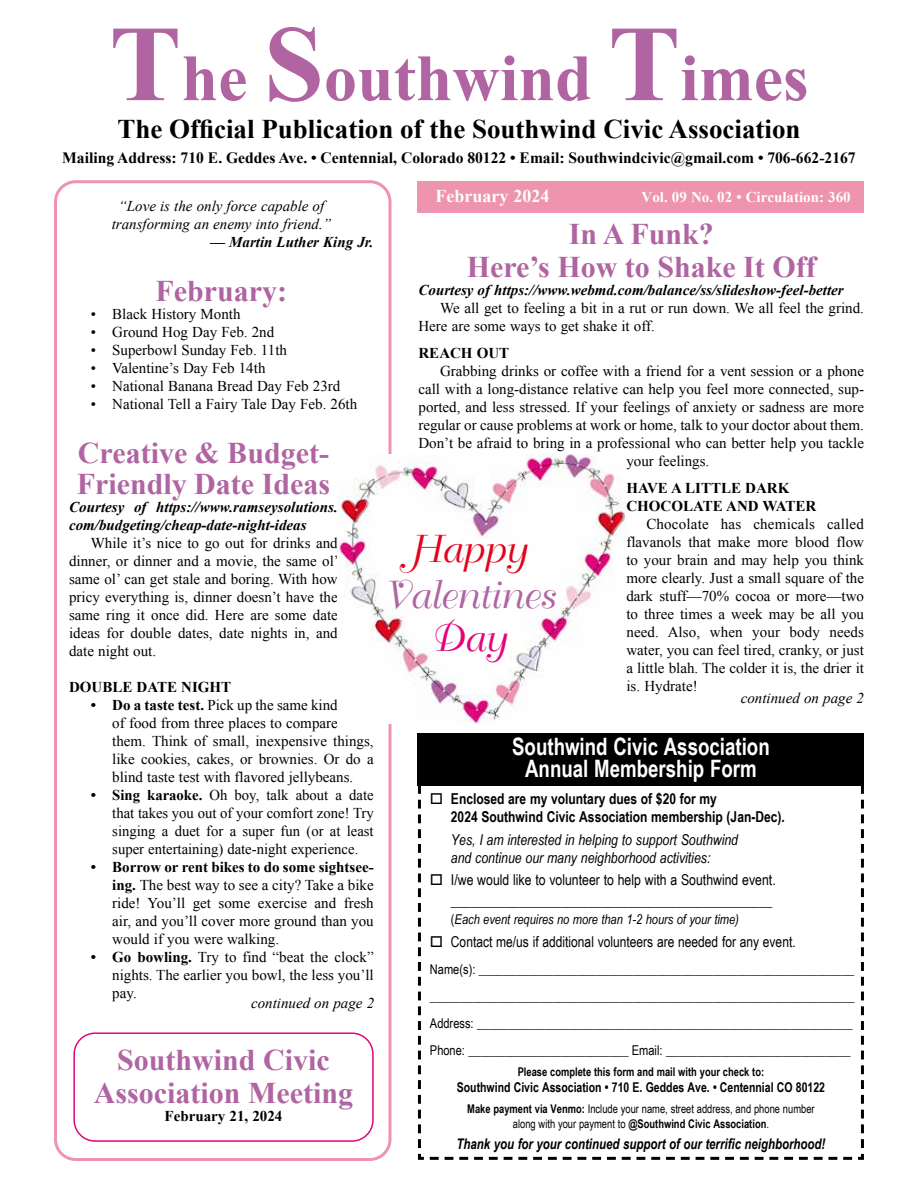
<style>
.page{position:relative;width:918px;height:1188px;background:#fff}
.page>*{position:absolute;margin:0;border:0;box-sizing:border-box;transform-origin:0 0}
.t1{font:700 66px "Times New Roman";color:#b064a2}
.t2{font:38.55px "Traveller Script";color:#b064a2}
.t3{font:38.55px "Traveller Script";color:#e2041d}
.t4{font:38.55px "Traveller Script";color:#e2047b}
.t5{font:700 30px/33px "Times New Roman";color:#b064a2;text-align:center}
.t6{font:700 27px "Times New Roman";color:#000}
.t7{font:700 24px/22.5px "Arial Narrow";color:#fff;text-align:center;scale:.95 1}
.t8{font:700 18px "Times New Roman";color:#fff}
.t9{font:700 15.75px "Times New Roman";color:#000101}
.t10{font:15px/18px "Times New Roman";color:#000;text-align:justify}
.t11{font:italic 700 15px/18px "Times New Roman";color:#000}
.t12{font:15px/21px "Arial Narrow";color:#000;text-align:right}
.t13{font:italic 15px/18px "Times New Roman";color:#000;text-align:center}
.t14{font:700 15px/18px "Arial Narrow";color:#000}
.t15{font:italic 15px/18px "Arial Narrow";color:#000}
.t16{font:700 15px/18px "Times New Roman";color:#000}
.t17{font:700 15px "Times New Roman";color:#fff}
.t18{font:italic 700 14.7px "Arial Narrow";color:#000;scale:.95 1}
.t19{font:13.5px/27px "Arial Narrow";color:#000}
.t20{font:700 13.5px "Arial Narrow";color:#000;scale:.95 1}
.t21{font:italic 13.5px "Arial Narrow";color:#000}
.t22{font:12px/15px "Arial Narrow";color:#000;text-align:center;scale:.95 1}
.t23{font:700 12px "Arial Narrow";color:#000;scale:.95 1}
.s1{font-size:108px}
.s2{font-weight:700}
.s3{font-style:normal}
</style>
<div class="page">
<div style="left:54px;top:180px;width:337px;height:981px;border:3px solid #ee94ae;border-radius:20px"></div>
<div style="left:418px;top:181px;width:446px;height:32px;background:#ee94ae"></div>
<svg style="left:417px;top:757px;width:447px;height:403px"></svg>
<div style="left:418px;top:733px;width:446px;height:53px;background:#000"></div>
<div style="left:73px;top:1032px;width:301px;height:110px;border:2px solid #e2047b;border-radius:21px"></div>
<img style="left:338px;top:454px;width:288px;height:270px">
<h1 class="t1" style="left:109px;top:32px;width:701px"><span class="s1">T</span>he <span class="s1">S</span>outhwind <span class="s1">T</span>imes</h1>
<h3 class="t6" style="left:117px;top:110px;width:685px">The Official Publication of the Southwind Civic Association</h3>
<p class="t9" style="left:62px;top:147px;width:795px">Mailing Address: 710 E. Geddes Ave. • Centennial, Colorado 80122 • Email: Southwindcivic@gmail.com • 706-662-2167</p>
<p class="t8" style="left:436px;top:184px;width:115px">February 2024</p>
<p class="t17" style="left:642px;top:187px;width:211px">Vol. 09 No. 02 • Circulation: 360</p>
<p class="t13" style="left:112px;top:196px;width:221px">“Love is the only force capable of transforming an enemy into friend.”</p>
<p class="t11" style="left:210px;top:232px;width:165px">— Martin Luther King Jr.</p>
<h3 class="t5" style="left:156px;top:273px;width:133px">February:</h3>
<p class="t10" style="left:91px;top:304px;width:151px">• Black History Month</p>
<p class="t10" style="left:91px;top:322px;width:185px">• Ground Hog Day Feb. 2nd</p>
<p class="t10" style="left:91px;top:340px;width:198px">• Superbowl Sunday Feb. 11th</p>
<p class="t10" style="left:91px;top:358px;width:176px">• Valentine’s Day Feb 14th</p>
<p class="t10" style="left:91px;top:376px;width:251px">• National Banana Bread Day Feb 23rd</p>
<p class="t10" style="left:91px;top:394px;width:268px">• National Tell a Fairy Tale Day Feb. 26th</p>
<h3 class="t5" style="left:77px;top:436px;width:255px;line-height:31.5px;text-align:left">Creative &amp; Budget-<br>Friendly Date Ideas</h3>
<p class="t11" style="left:69px;top:498px;width:270px">Courtesy of https://www.ramseysolutions. com/budgeting/cheap-date-night-ideas</p>
<p class="t10" style="left:69px;top:534px;width:271px;text-indent:22px">While it’s nice to go out for drinks and dinner, or dinner and a movie, the same ol’ same ol’ can get stale and boring. With how pricy everything is, dinner doesn’t have the same ring it once did. Here are some date ideas for double dates, date nights in, and date night out.</p>
<p class="t16" style="left:69px;top:678px;width:164px">DOUBLE DATE NIGHT</p>
<p class="t10" style="left:112px;top:696px;width:263px;text-align:left;text-indent:-22px"><span class="s2">• Do a taste test.</span> Pick up the same kind<br>of food from three places to compare them. Think of small, inexpensive things, like cookies, cakes, or brownies. Or do a blind taste test with flavored jellybeans.</p>
<p class="t10" style="left:112px;top:786px;width:263px;text-indent:-22px"><span class="s2">• Sing karaoke.</span> Oh boy, talk about a date that takes you out of your comfort zone! Try singing a duet for a super fun (or at least super entertaining) date-night experience.</p>
<p class="t10" style="left:112px;top:858px;width:263px;text-indent:-22px"><span class="s2">• Borrow or rent bikes to do some sightsee&shy;ing.</span> The best way to see a city? Take a bike ride! You’ll get some exercise and fresh air, and you’ll cover more ground than you would if you were walking.</p>
<p class="t10" style="left:112px;top:948px;width:263px;text-indent:-22px"><span class="s2">• Go bowling.</span> Try to find “beat the clock” nights. The earlier you bowl, the less you’ll pay.</p>
<p class="t13" style="left:251px;top:994px;width:125px">continued on page 2</p>
<h3 class="t5" style="left:467px;top:216px;width:351px">In A Funk?<br>Here’s How to Shake It Off</h3>
<p class="t11" style="left:418px;top:280px;width:427px">Courtesy of https://www.webmd.com/balance/ss/slideshow-feel-better</p>
<p class="t10" style="left:418px;top:298px;width:447px;text-indent:22px">We all get to feeling a bit in a rut or run down. We all feel the grind.<br>Here are some ways to get shake it off.</p>
<p class="t16" style="left:418px;top:343px;width:92px">REACH OUT</p>
<p class="t10" style="left:440px;top:361px;width:425px">Grabbing drinks or coffee with a friend for a vent session or a phone</p>
<p class="t10" style="left:418px;top:379px;width:447px">call with a long-distance relative can help you feel more connected, sup-</p>
<p class="t10" style="left:418px;top:397px;width:447px">ported, and less stressed. If your feelings of anxiety or sadness are more</p>
<p class="t10" style="left:418px;top:415px;width:447px">regular or cause problems at work or home, talk to your doctor about them.</p>
<p class="t10" style="left:418px;top:433px;width:447px">Don’t be afraid to bring in a professional who can better help you tackle</p>
<p class="t10" style="left:626px;top:451px;width:84px">your feelings.</p>
<p class="t16" style="left:626px;top:478px;width:191px">HAVE A LITTLE DARK<br>CHOCOLATE AND WATER</p>
<p class="t10" style="left:626px;top:514px;width:239px;text-indent:20px">Chocolate has chemicals called flavanols that make more blood flow to your brain and may help you think more clearly. Just a small square of the dark stuff—70% cocoa or more—two to three times a week may be all you need. Also, when your body needs water, you can feel tired, cranky, or just a little blah. The colder it is, the drier it is. Hydrate!</p>
<h2 class="t3" style="left:409px;top:528px;width:118px">Happy</h2>
<h2 class="t2" style="left:381px;top:574px;width:173px">Valentines</h2>
<h2 class="t4" style="left:429px;top:617px;width:77px">Day</h2>
<p class="t13" style="left:741px;top:688px;width:125px">continued on page 2</p>
<h3 class="t7" style="left:512px;top:734px;width:273px">Southwind Civic Association<br>Annual Membership Form</h3>
<p class="t14" style="left:451px;top:789px;width:335px;text-indent:-21px">□ Enclosed are my voluntary dues of $20 for my<br>2024 Southwind Civic Association membership (Jan-Dec).</p>
<p class="t15" style="left:451px;top:830px;width:289px">Yes, I am interested in helping to support Southwind and continue our many neighborhood activities:</p>
<p class="t12" style="left:430px;top:869px;width:347px">□ I/we would like to volunteer to help with a Southwind event. _______________________________________________</p>
<p class="t21" style="left:451px;top:910px;width:289px"><span class="s3">(</span>Each event requires no more than 1-2 hours of your time)</p>
<p class="t12" style="left:430px;top:931px;width:367px">□ Contact me/us if additional volunteers are needed for any event.</p>
<p class="t19" style="left:430px;top:955px;width:426px">Name(s): _____________________________________________________________ _____________________________________________________________________ Address: _____________________________________________________________ Phone: __________________________ Email: ______________________________</p>
<p class="t23" style="left:518px;top:1063px;width:261px">Please complete this form and mail with your check to:</p>
<p class="t20" style="left:457px;top:1077px;width:389px">Southwind Civic Association • 710 E. Geddes Ave. • Centennial CO 80122</p>
<p class="t22" style="left:467px;top:1101px;width:367px"><span class="s2">Make payment via Venmo:</span> Include your name, street address, and phone number along with your payment to <span class="s2">@Southwind Civic Association</span>.</p>
<p class="t18" style="left:457px;top:1133px;width:390px">Thank you for your continued support of our terrific neighborhood!</p>
<h3 class="t5" style="left:94px;top:1043px;width:261px">Southwind Civic<br>Association Meeting</h3>
<p class="t16" style="left:165px;top:1107px;width:119px">February 21, 2024</p>
</div>
